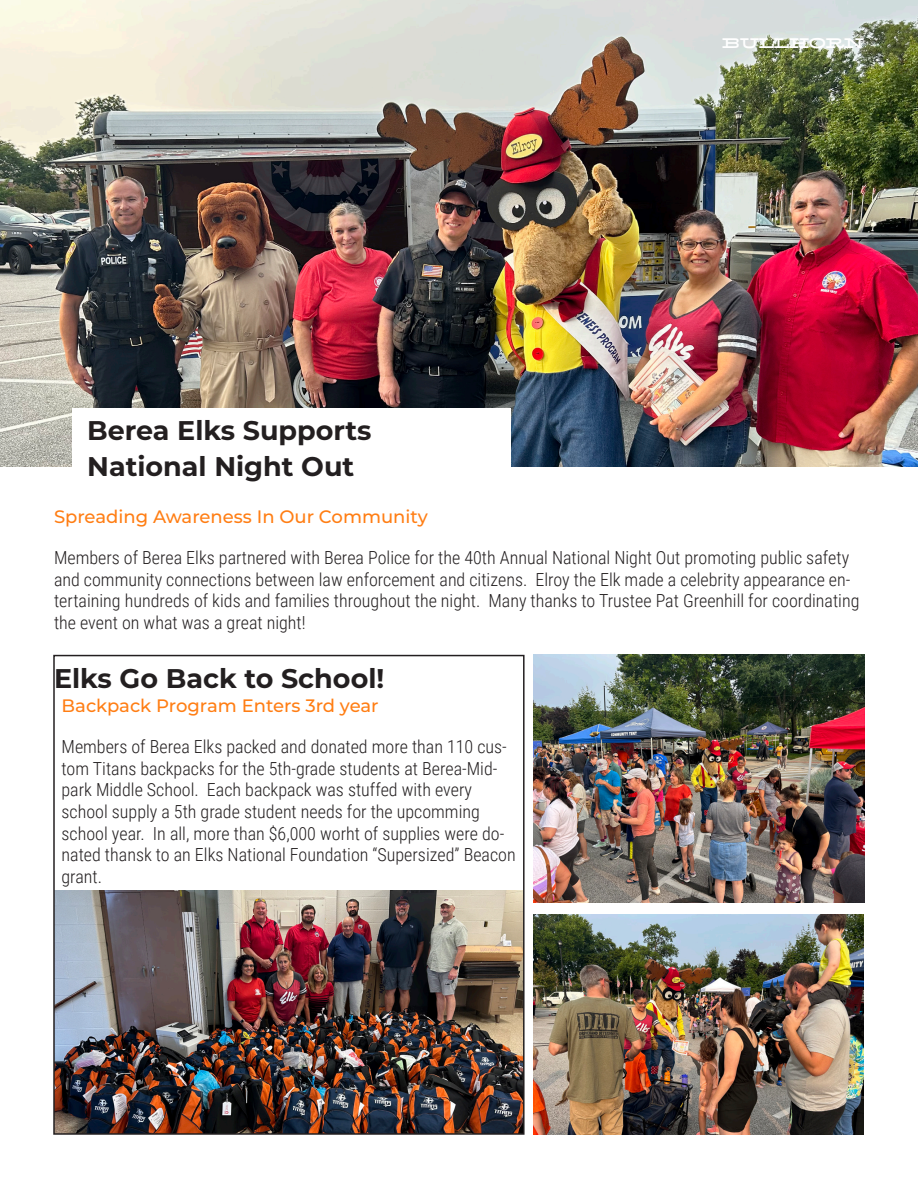
<style>
.page{position:relative;width:918px;height:1188px;background:#fff}
.page>*{position:absolute;margin:0;border:0;box-sizing:border-box;transform-origin:0 0}
._02_Article_Title{font:700 27px/36px "Montserrat";color:#231f20}
.t1{font:300 18px/21.6px "Roboto Condensed";color:#231f20}
.Bullhorn_-_Sub_Heading{font:500 18px "Montserrat";color:#ff7e14}
.t2{font:15px "Filmotype Wand";letter-spacing:-.025em;color:#fff}
</style>
<div class="page">
<img style="left:0;top:0;width:918px;height:467px">
<div style="left:72px;top:408px;width:439px;height:77px;background:#fff"></div>
<img style="left:56px;top:891px;width:466px;height:241px">
<div style="left:53px;top:655px;width:472px;height:480px;border:2px solid #231f20"></div>
<img style="left:534px;top:655px;width:330px;height:248px">
<img style="left:534px;top:914px;width:330px;height:221px">
<p class="t2" style="left:722px;top:35px;width:143px">BULLHORN</p>
<p class="_02_Article_Title" style="left:87px;top:411px;width:286px">Berea Elks Supports<br>National Night Out</p>
<p class="Bullhorn_-_Sub_Heading" style="left:54px;top:504px;width:375px">Spreading Awareness In Our Community</p>
<p class="t1" style="left:54px;top:546px;width:807px">Members of Berea Elks partnered with Berea Police for the 40th Annual National Night Out promoting public safety and community connections between law enforcement and citizens. Elroy the Elk made a celebrity appearance en&shy;tertaining hundreds of kids and families throughout the night. Many thanks to Trustee Pat Greenhill for coordinating the event on what was a great night!</p>
<p class="_02_Article_Title" style="left:54px;top:659px;width:332px">Elks Go Back to School!</p>
<p class="Bullhorn_-_Sub_Heading" style="left:62px;top:693px;width:319px">Backpack Program Enters 3rd year</p>
<p class="t1" style="left:62px;top:735px;width:456px">Members of Berea Elks packed and donated more than 110 cus&shy;tom Titans backpacks for the 5th-grade students at Berea-Mid&shy;park Middle School. Each backpack was stuffed with every school supply a 5th grade student needs for the upcomming school year. In all, more than $6,000 worht of supplies were do&shy;nated thansk to an Elks National Foundation “Supersized” Beacon grant.</p>
</div>
